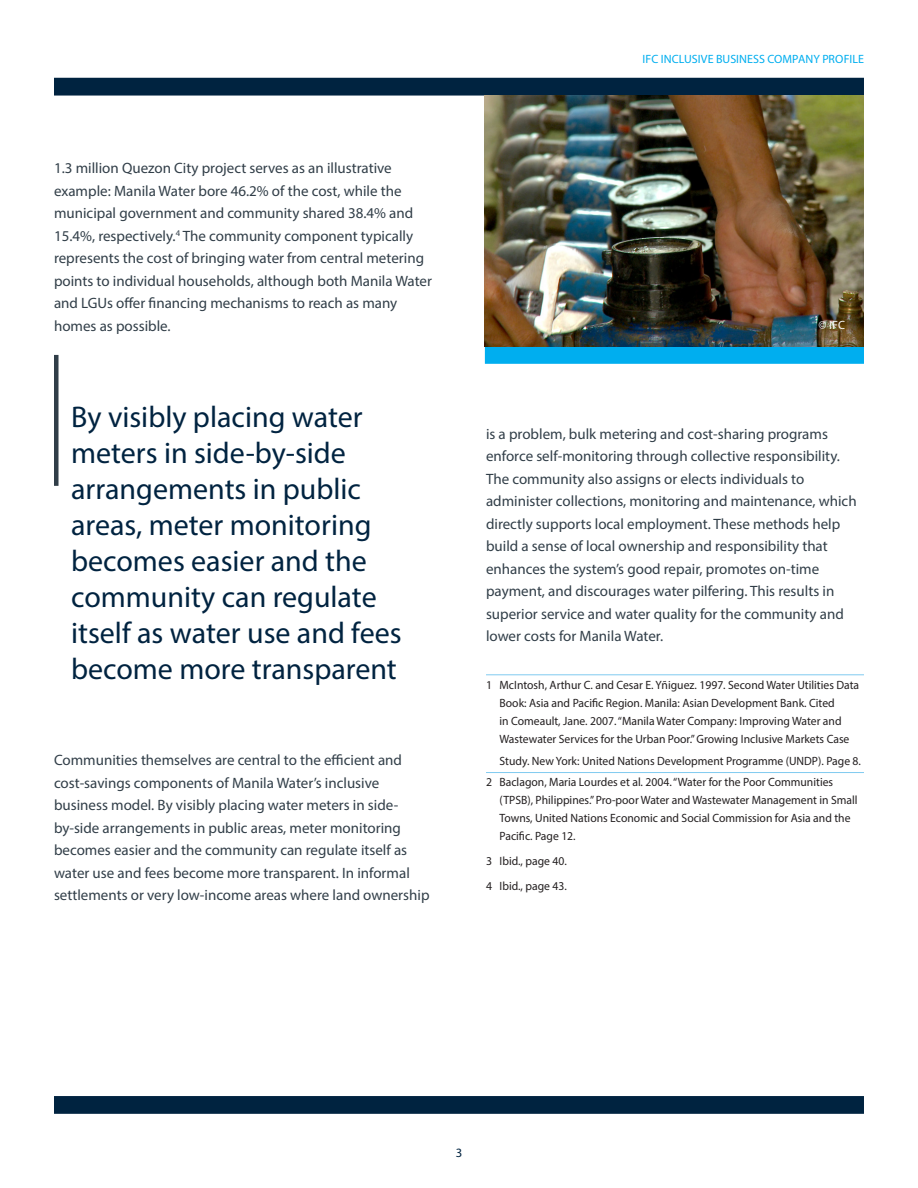
<style>
.page{position:relative;width:918px;height:1188px;background:#fff}
.page>*{position:absolute;margin:0;border:0;box-sizing:border-box;transform-origin:0 0}
.t1{font:30px/36px "Myriad Pro";color:#002340}
.Left-text{font:15px/22.5px "Myriad Pro";color:#313e48}
.t2{font:12.75px "Myriad Pro";color:#002340}
.footnote-1ST{font:12px/18px "Myriad Pro";color:#231f20}
.t3{font:12px "Myriad Pro";letter-spacing:.005em;color:#00aeef}
.Left-text-2{font:12px "Myriad Pro";color:#231f20}
.Subheader{font:12px "Myriad Pro";color:#fff}
</style>
<div class="page">
<div style="left:54px;top:78px;width:810px;height:18px;background:#002340"></div>
<div style="left:54px;top:1096px;width:810px;height:18px;background:#002340"></div>
<hr style="left:486px;top:674px;width:378px;height:1px;background:#80caf0">
<hr style="left:486px;top:772px;width:378px;height:1px;background:#80caf0">
<div style="left:485px;top:346px;width:379px;height:18px;background:#00aeef"></div>
<img style="left:485px;top:96px;width:379px;height:250px">
<div style="left:54px;top:355px;width:5px;height:131px;background:#313e48"></div>
<p class="Left-text" style="left:54px;top:157px;width:379px">1.3 million Quezon City project serves as an illustrative example: Manila Water bore 46.2% of the cost, while the municipal government and community shared 38.4% and 15.4%, respectively.<sup>4</sup> The community component typically represents the cost of bringing water from central metering points to individual households, although both Manila Water and LGUs offer financing mechanisms to reach as many homes as possible.</p>
<p class="t1" style="left:71px;top:399px;width:332px">By visibly placing water meters in side-by-side arrangements in public areas, meter monitoring becomes easier and the community can regulate itself as water use and fees become more transparent</p>
<p class="Left-text" style="left:54px;top:748px;width:377px">Communities themselves are central to the efficient and cost-savings components of Manila Water’s inclusive business model. By visibly placing water meters in side&shy;by-side arrangements in public areas, meter monitoring becomes easier and the community can regulate itself as water use and fees become more transparent. In informal settlements or very low-income areas where land ownership</p>
<p class="t3" style="left:643px;top:52px;width:223px">IFC INCLUSIVE BUSINESS COMPANY PROFILE</p>
<p class="Subheader" style="left:819px;top:317px;width:28px">© IFC</p>
<p class="Left-text" style="left:486px;top:422px;width:372px">is a problem, bulk metering and cost-sharing programs enforce self-monitoring through collective responsibility.<br>The community also assigns or elects individuals to administer collections, monitoring and maintenance, which directly supports local employment. These methods help build a sense of local ownership and responsibility that enhances the system’s good repair, promotes on-time payment, and discourages water pilfering. This results in superior service and water quality for the community and lower costs for Manila Water.</p>
<p class="footnote-1ST" style="left:500px;top:675px;width:361px;text-indent:-14px">1 McIntosh, Arthur C. and Cesar E. Yñiguez. 1997. Second Water Utilities Data Book: Asia and Pacific Region. Manila: Asian Development Bank. Cited<br>in Comeault, Jane. 2007. “Manila Water Company: Improving Water and Wastewater Services for the Urban Poor.” Growing Inclusive Markets Case</p>
<p class="footnote-1ST" style="left:500px;top:752px;width:363px">Study. New York: United Nations Development Programme (UNDP). Page 8.</p>
<p class="footnote-1ST" style="left:500px;top:773px;width:360px;text-indent:-14px">2 Baclagon, Maria Lourdes et al. 2004. “Water for the Poor Communities (TPSB), Philippines.” Pro-poor Water and Wastewater Management in Small Towns, United Nations Economic and Social Commission for Asia and the Pacific. Page 12.</p>
<p class="Left-text-2" style="left:486px;top:854px;width:82px">3 Ibid., page 40.</p>
<p class="Left-text-2" style="left:486px;top:878px;width:82px">4 Ibid., page 43.</p>
<p class="t2" style="left:456px;top:1145px;width:8px">3</p>
</div>
